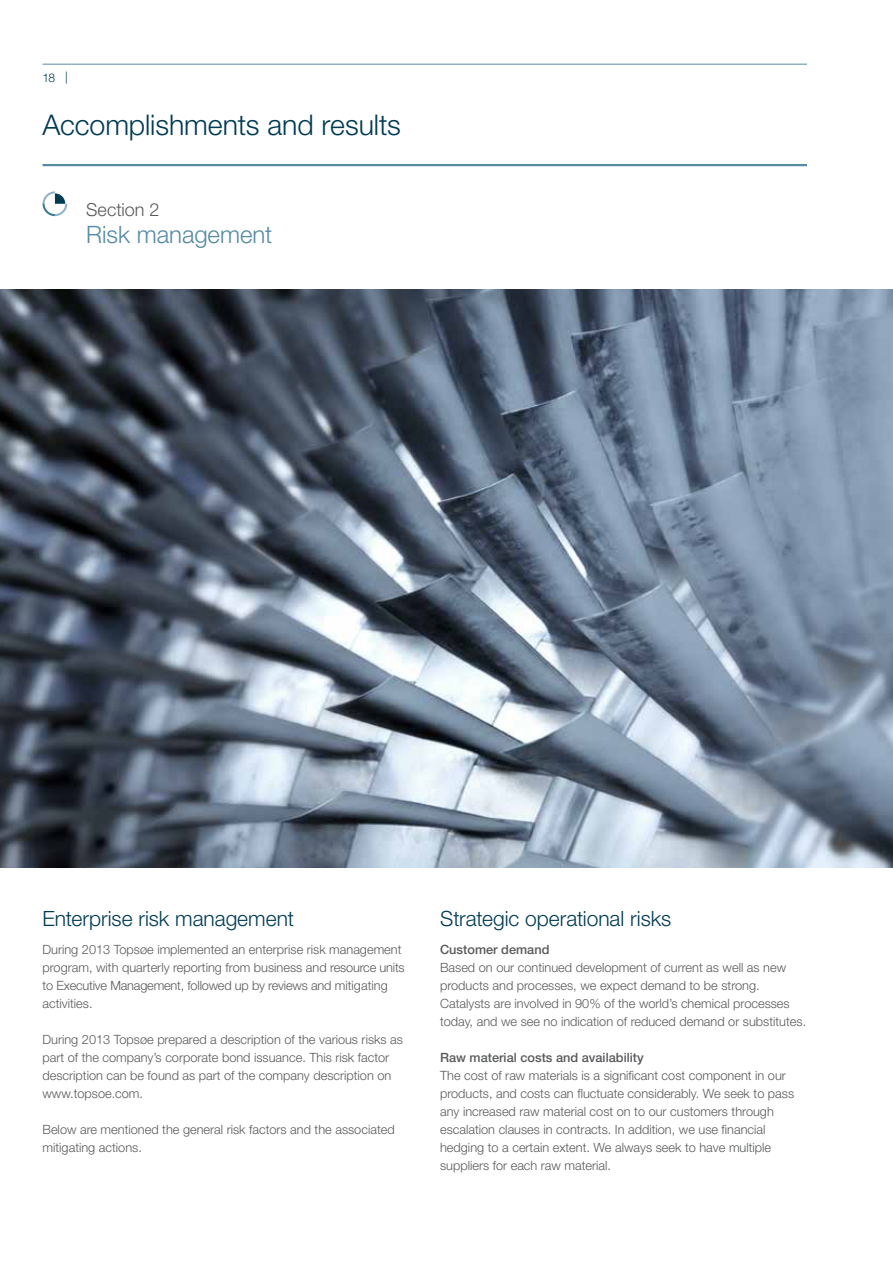
<style>
.page{position:relative;width:893px;height:1263px;background:#fff}
.page>*{position:absolute;margin:0;border:0;box-sizing:border-box;transform-origin:0 0}
.t1{font:300 28.5px "Helvetica Neue";letter-spacing:-.005em;color:#003b54}
.t2{font:300 24px "Helvetica Neue";color:#568ba2}
.t3{font:300 21px "Helvetica Neue";color:#003b54}
.t4{font:300 18px "Helvetica Neue";color:#58595b}
.t5{font:300 12.75px/18px "Helvetica Neue";color:#58595b}
.t6{font:500 12.75px "Helvetica Neue";color:#58595b}
.t7{font:300 12px "Helvetica Neue";color:#003b54}
</style>
<div class="page">
<hr style="left:43px;top:164px;width:850px;height:2px;background:#568ba2">
<hr style="left:43px;top:64px;width:850px;height:1px;background:#568ba2">
<svg style="left:43px;top:191px;width:24px;height:25px"></svg>
<div style="left:808px;top:19px;width:85px;height:215px;background:#fff"></div>
<img style="left:0;top:289px;width:893px;height:578px">
<p class="t7" style="left:43px;top:70px;width:27px">18 |</p>
<h1 class="t1" style="left:43px;top:108px;width:360px">Accomplishments and results</h1>
<h3 class="t4" style="left:86px;top:198px;width:75px">Section 2</h3>
<h2 class="t2" style="left:86px;top:219px;width:188px">Risk management</h2>
<h3 class="t3" style="left:43px;top:905px;width:253px">Enterprise risk management</h3>
<p class="t5" style="left:43px;top:940px;width:364px">During 2013 Topsøe implemented an enterprise risk management program, with quarterly reporting from business and resource units to Executive Management, followed up by reviews and mitigating activities.</p>
<p class="t5" style="left:43px;top:1030px;width:362px">During 2013 Topsøe prepared a description of the various risks as part of the company’s corporate bond issuance. This risk factor description can be found as part of the company description on www.topsoe.com.</p>
<p class="t5" style="left:43px;top:1120px;width:354px">Below are mentioned the general risk factors and the associated mitigating actions.</p>
<h3 class="t3" style="left:440px;top:905px;width:233px">Strategic operational risks</h3>
<p class="t6" style="left:440px;top:942px;width:111px">Customer demand</p>
<p class="t5" style="left:440px;top:958px;width:368px">Based on our continued development of current as well as new products and processes, we expect demand to be strong.<br>Catalysts are involved in 90% of the world’s chemical processes today, and we see no indication of reduced demand or substitutes.</p>
<p class="t6" style="left:440px;top:1050px;width:205px">Raw material costs and availability</p>
<p class="t5" style="left:440px;top:1066px;width:356px">The cost of raw materials is a significant cost component in our products, and costs can fluctuate considerably. We seek to pass any increased raw material cost on to our customers through escalation clauses in contracts. In addition, we use financial hedging to a certain extent. We always seek to have multiple suppliers for each raw material.</p>
</div>
